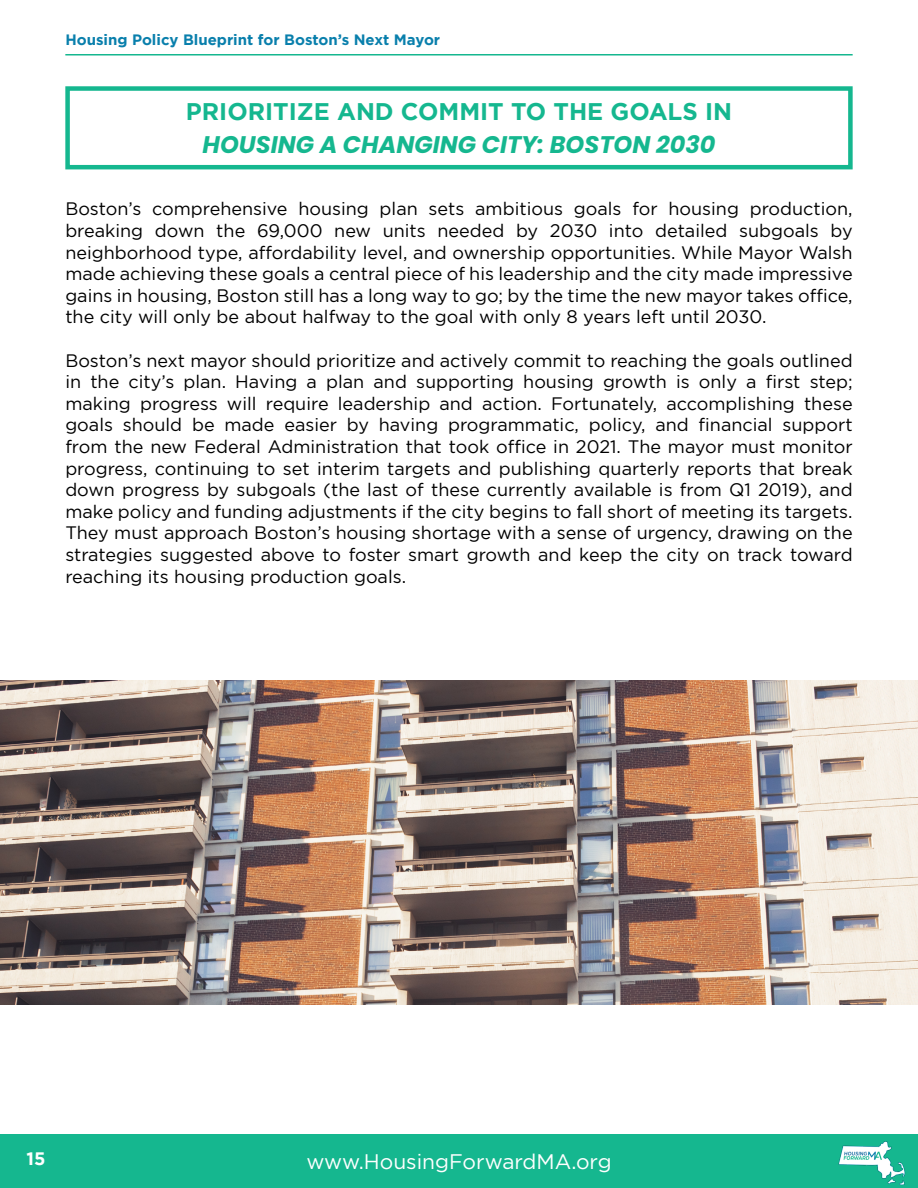
<style>
.page{position:relative;width:918px;height:1188px;background:#fff}
.page>*{position:absolute;margin:0;border:0;box-sizing:border-box;transform-origin:0 0}
.t1{font:700 24px "Homepage Baukasten";color:#15b78f}
.t2{font:italic 700 24px "Poppins";color:#15b78f}
.t3{font:21px "Homepage Baukasten";color:#fff}
.t4{font:18px/21.6px "Homepage Baukasten";color:#000;text-align:justify}
.t5{font:700 18px "Homepage Baukasten";color:#fff}
.t6{font:700 15px "Homepage Baukasten";color:#097fac}
</style>
<div class="page">
<img style="left:0;top:681px;width:918px;height:323px">
<div style="left:0;top:1134px;width:918px;height:54px;background:#15b78f"></div>
<img style="left:838px;top:1141px;width:68px;height:44px">
<hr style="left:65px;top:54px;width:788px;height:2px;background:#15b78f">
<div style="left:65px;top:86px;width:788px;height:83px;border:4px solid #15b78f"></div>
<p class="t6" style="left:65px;top:31px;width:376px">Housing Policy Blueprint for Boston’s Next Mayor</p>
<h1 class="t1" style="left:186px;top:98px;width:548px">PRIORITIZE AND COMMIT TO THE GOALS IN</h1>
<h1 class="t2" style="left:202px;top:131px;width:515px">HOUSING A CHANGING CITY: BOSTON 2030</h1>
<p class="t4" style="left:65px;top:198px;width:789px">Boston’s comprehensive housing plan sets ambitious goals for housing production, breaking down the 69,000 new units needed by 2030 into detailed subgoals by neighborhood type, affordability level, and ownership opportunities. While Mayor Walsh made achieving these goals a central piece of his leadership and the city made impressive gains in housing, Boston still has a long way to go; by the time the new mayor takes office, the city will only be about halfway to the goal with only 8 years left until 2030.</p>
<p class="t4" style="left:65px;top:349px;width:789px">Boston’s next mayor should prioritize and actively commit to reaching the goals outlined in the city’s plan. Having a plan and supporting housing growth is only a first step; making progress will require leadership and action. Fortunately, accomplishing these goals should be made easier by having programmatic, policy, and financial support from the new Federal Administration that took office in 2021. The mayor must monitor progress, continuing to set interim targets and publishing quarterly reports that break down progress by subgoals (the last of these currently available is from Q1 2019), and make policy and funding adjustments if the city begins to fall short of meeting its targets.<br>They must approach Boston’s housing shortage with a sense of urgency, drawing on the strategies suggested above to foster smart growth and keep the city on track toward reaching its housing production goals.</p>
<p class="t5" style="left:27px;top:1149px;width:20px">15</p>
<p class="t3" style="left:306px;top:1150px;width:307px">www.HousingForwardMA.org</p>
</div>
